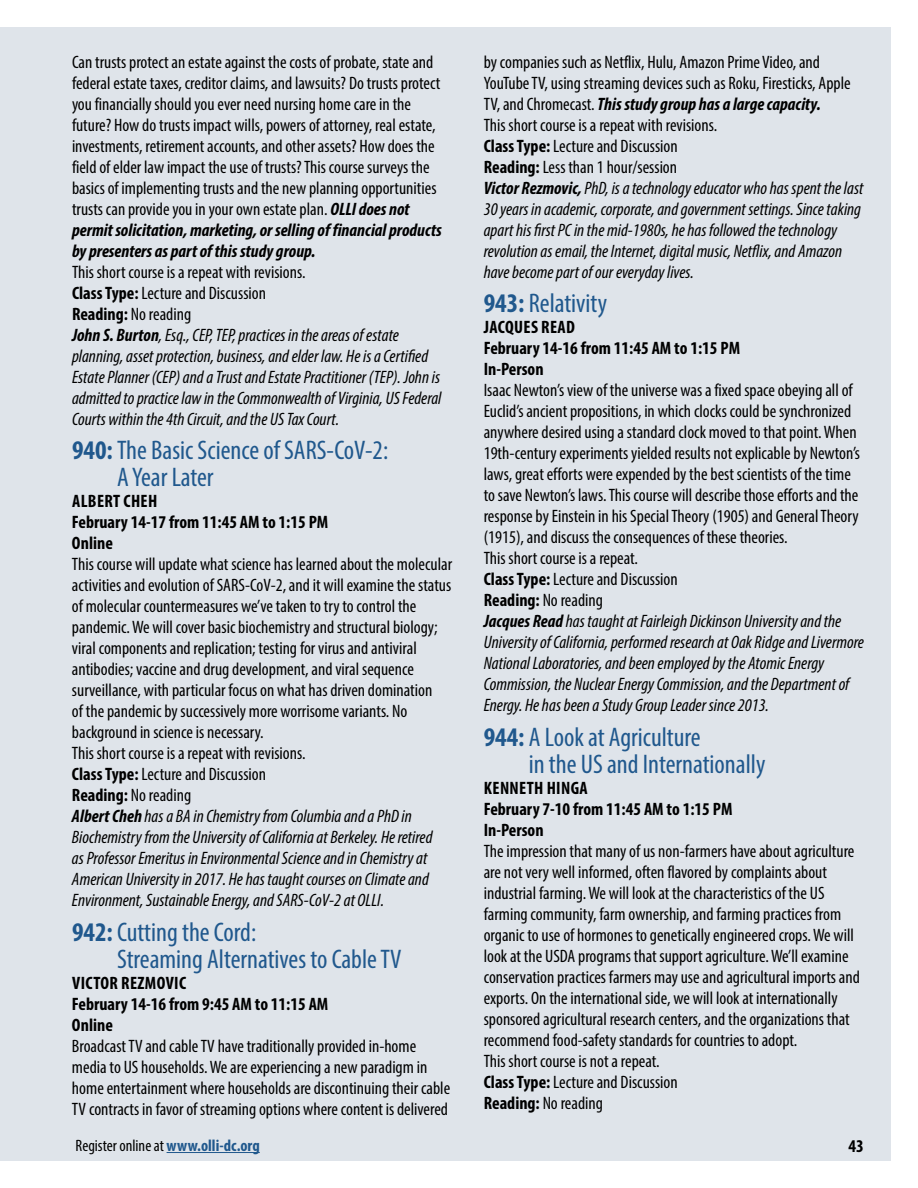
<style>
.page{position:relative;width:918px;height:1188px;background:#fff}
.page>*{position:absolute;margin:0;border:0;box-sizing:border-box;transform-origin:0 0}
.shorts_study_group_n{font:condensed 27px/27px "Myriad Pro";color:#20588d}
.shorts_text_descript{font:condensed 18px/21px "Myriad Pro";color:#000}
.shorts_bio_with_bold{font:italic condensed 18px/21px "Myriad Pro";color:#000}
.shorts_repeat{font:condensed 18px "Myriad Pro";color:#000}
.shorts_class_type{font:condensed 18px "Myriad Pro";color:#000}
.shorts_day_and_time{font:700 condensed 18px "Myriad Pro";color:#000}
.shorts_reading{font:condensed 18px "Myriad Pro";color:#000}
.shorts_study_group_l{font:700 condensed 18px "Myriad Pro";letter-spacing:.02em;color:#000}
.shorts_hybrid__onlin{font:700 condensed 18px "Myriad Pro";color:#000}
.t1{font:condensed 16.5px "Myriad Pro";color:#000}
.s1{font-weight:700;font-style:italic}
.s2{font-weight:700}
.s3{font-weight:700;color:#20588d}
</style>
<div class="page">
<div style="left:0;top:27px;width:891px;height:1134px;background:#dfe4ea"></div>
<hr style="left:167px;top:1152px;width:93px;height:1px;background:#20588d">
<p class="shorts_text_descript" style="left:72px;top:51px;width:371px">Can trusts protect an estate against the costs of probate, state and federal estate taxes, creditor claims, and lawsuits? Do trusts protect you financially should you ever need nursing home care in the future? How do trusts impact wills, powers of attorney, real estate, investments, retirement accounts, and other assets? How does the field of elder law impact the use of trusts? This course surveys the basics of implementing trusts and the new planning opportunities trusts can provide you in your own estate plan. <span class="s1">OLLI does not permit solicitation, marketing, or selling of financial products by presenters as part of this study group.</span></p>
<p class="shorts_repeat" style="left:72px;top:261px;width:235px">This short course is a repeat with revisions.</p>
<p class="shorts_class_type" style="left:72px;top:282px;width:196px"><span class="s2">Class Type:</span> Lecture and Discussion</p>
<p class="shorts_reading" style="left:72px;top:303px;width:121px"><span class="s2">Reading:</span> No reading</p>
<p class="shorts_bio_with_bold" style="left:72px;top:324px;width:371px"><span class="s2">John S. Burton</span>, Esq., CEP, TEP, practices in the areas of estate planning, asset protection, business, and elder law. He is a Certified Estate Planner (CEP) and a Trust and Estate Practitioner (TEP). John is admitted to practice law in the Commonwealth of Virginia, US Federal Courts within the 4th Circuit, and the US Tax Court.</p>
<p class="shorts_study_group_n" style="left:117px;top:436px;width:273px;text-indent:-45px"><span class="s2">940:</span> The Basic Science of SARS-CoV-2:<br>A Year Later</p>
<p class="shorts_study_group_l" style="left:72px;top:490px;width:87px">ALBERT CHEH</p>
<p class="shorts_day_and_time" style="left:72px;top:511px;width:258px">February 14-17 from 11:45 AM to 1:15 PM</p>
<p class="shorts_hybrid__onlin" style="left:72px;top:532px;width:42px">Online</p>
<p class="shorts_text_descript" style="left:72px;top:553px;width:382px">This course will update what science has learned about the molecular activities and evolution of SARS-CoV-2, and it will examine the status of molecular countermeasures we’ve taken to try to control the pandemic. We will cover basic biochemistry and structural biology; viral components and replication; testing for virus and antiviral antibodies; vaccine and drug development, and viral sequence surveillance, with particular focus on what has driven domination<br>of the pandemic by successively more worrisome variants. No background in science is necessary.</p>
<p class="shorts_repeat" style="left:72px;top:742px;width:235px">This short course is a repeat with revisions.</p>
<p class="shorts_class_type" style="left:72px;top:763px;width:196px"><span class="s2">Class Type:</span> Lecture and Discussion</p>
<p class="shorts_reading" style="left:72px;top:784px;width:121px"><span class="s2">Reading:</span> No reading</p>
<p class="shorts_bio_with_bold" style="left:72px;top:805px;width:362px"><span class="s2">Albert Cheh</span> has a BA in Chemistry from Columbia and a PhD in Biochemistry from the University of California at Berkeley. He retired as Professor Emeritus in Environmental Science and in Chemistry at American University in 2017. He has taught courses on Climate and Environment, Sustainable Energy, and SARS-CoV-2 at OLLI.</p>
<p class="shorts_study_group_n" style="left:117px;top:918px;width:286px;text-indent:-45px"><span class="s2">942:</span> Cutting the Cord:<br>Streaming Alternatives to Cable TV</p>
<p class="shorts_study_group_l" style="left:72px;top:971px;width:115px">VICTOR REZMOVIC</p>
<p class="shorts_day_and_time" style="left:72px;top:992px;width:258px">February 14-16 from 9:45 AM to 11:15 AM</p>
<p class="shorts_hybrid__onlin" style="left:72px;top:1013px;width:42px">Online</p>
<p class="shorts_text_descript" style="left:72px;top:1035px;width:380px">Broadcast TV and cable TV have traditionally provided in-home media to US households. We are experiencing a new paradigm in home entertainment where households are discontinuing their cable TV contracts in favor of streaming options where content is delivered</p>
<p class="shorts_text_descript" style="left:484px;top:51px;width:369px">by companies such as Netflix, Hulu, Amazon Prime Video, and<br>YouTube TV, using streaming devices such as Roku, Firesticks, Apple<br>TV, and Chromecast. <span class="s1">This study group has a large capacity.</span></p>
<p class="shorts_repeat" style="left:484px;top:114px;width:235px">This short course is a repeat with revisions.</p>
<p class="shorts_class_type" style="left:484px;top:135px;width:196px"><span class="s2">Class Type:</span> Lecture and Discussion</p>
<p class="shorts_reading" style="left:484px;top:156px;width:195px"><span class="s2">Reading:</span> Less than 1 hour/session</p>
<p class="shorts_bio_with_bold" style="left:484px;top:177px;width:381px"><span class="s2">Victor Rezmovic,</span> PhD, is a technology educator who has spent the last 30 years in academic, corporate, and government settings. Since taking apart his first PC in the mid-1980s, he has followed the technology revolution as email, the Internet, digital music, Netflix, and Amazon have become part of our everyday lives.</p>
<p class="shorts_study_group_n" style="left:484px;top:289px;width:125px"><span class="s2">943:</span> Relativity</p>
<p class="shorts_study_group_l" style="left:484px;top:316px;width:93px">JACQUES READ</p>
<p class="shorts_day_and_time" style="left:484px;top:337px;width:258px">February 14-16 from 11:45 AM to 1:15 PM</p>
<p class="shorts_hybrid__onlin" style="left:484px;top:358px;width:61px">In-Person</p>
<p class="shorts_text_descript" style="left:484px;top:379px;width:378px">Isaac Newton’s view of the universe was a fixed space obeying all of Euclid’s ancient propositions, in which clocks could be synchronized anywhere desired using a standard clock moved to that point. When 19th-century experiments yielded results not explicable by Newton’s laws, great efforts were expended by the best scientists of the time to save Newton’s laws. This course will describe those efforts and the response by Einstein in his Special Theory (1905) and General Theory (1915), and discuss the consequences of these theories.</p>
<p class="shorts_repeat" style="left:484px;top:547px;width:156px">This short course is a repeat.</p>
<p class="shorts_class_type" style="left:484px;top:568px;width:196px"><span class="s2">Class Type:</span> Lecture and Discussion</p>
<p class="shorts_reading" style="left:484px;top:589px;width:121px"><span class="s2">Reading:</span> No reading</p>
<p class="shorts_bio_with_bold" style="left:484px;top:610px;width:382px"><span class="s2">Jacques Read</span> has taught at Fairleigh Dickinson University and the University of California, performed research at Oak Ridge and Livermore National Laboratories, and been employed by the Atomic Energy Commission, the Nuclear Energy Commission, and the Department of Energy. He has been a Study Group Leader since 2013.</p>
<p class="shorts_study_group_n" style="left:529px;top:723px;width:238px;text-indent:-45px"><span class="s2">944:</span> A Look at Agriculture<br>in the US and Internationally</p>
<p class="shorts_study_group_l" style="left:484px;top:776px;width:105px">KENNETH HINGA</p>
<p class="shorts_day_and_time" style="left:484px;top:797px;width:250px">February 7-10 from 11:45 AM to 1:15 PM</p>
<p class="shorts_hybrid__onlin" style="left:484px;top:818px;width:61px">In-Person</p>
<p class="shorts_text_descript" style="left:484px;top:840px;width:378px">The impression that many of us non-farmers have about agriculture are not very well informed, often flavored by complaints about industrial farming. We will look at the characteristics of the US farming community, farm ownership, and farming practices from organic to use of hormones to genetically engineered crops. We will look at the USDA programs that support agriculture. We’ll examine conservation practices farmers may use and agricultural imports and exports. On the international side, we will look at internationally sponsored agricultural research centers, and the organizations that recommend food-safety standards for countries to adopt.</p>
<p class="shorts_repeat" style="left:484px;top:1050px;width:177px">This short course is not a repeat.</p>
<p class="shorts_class_type" style="left:484px;top:1071px;width:196px"><span class="s2">Class Type:</span> Lecture and Discussion</p>
<p class="shorts_reading" style="left:484px;top:1092px;width:121px"><span class="s2">Reading:</span> No reading</p>
<p class="t1" style="left:76px;top:1135px;width:186px">Register online at <span class="s3">www.olli-dc.org</span></p>
<p class="shorts_day_and_time" style="left:849px;top:1135px;width:17px">43</p>
</div>
